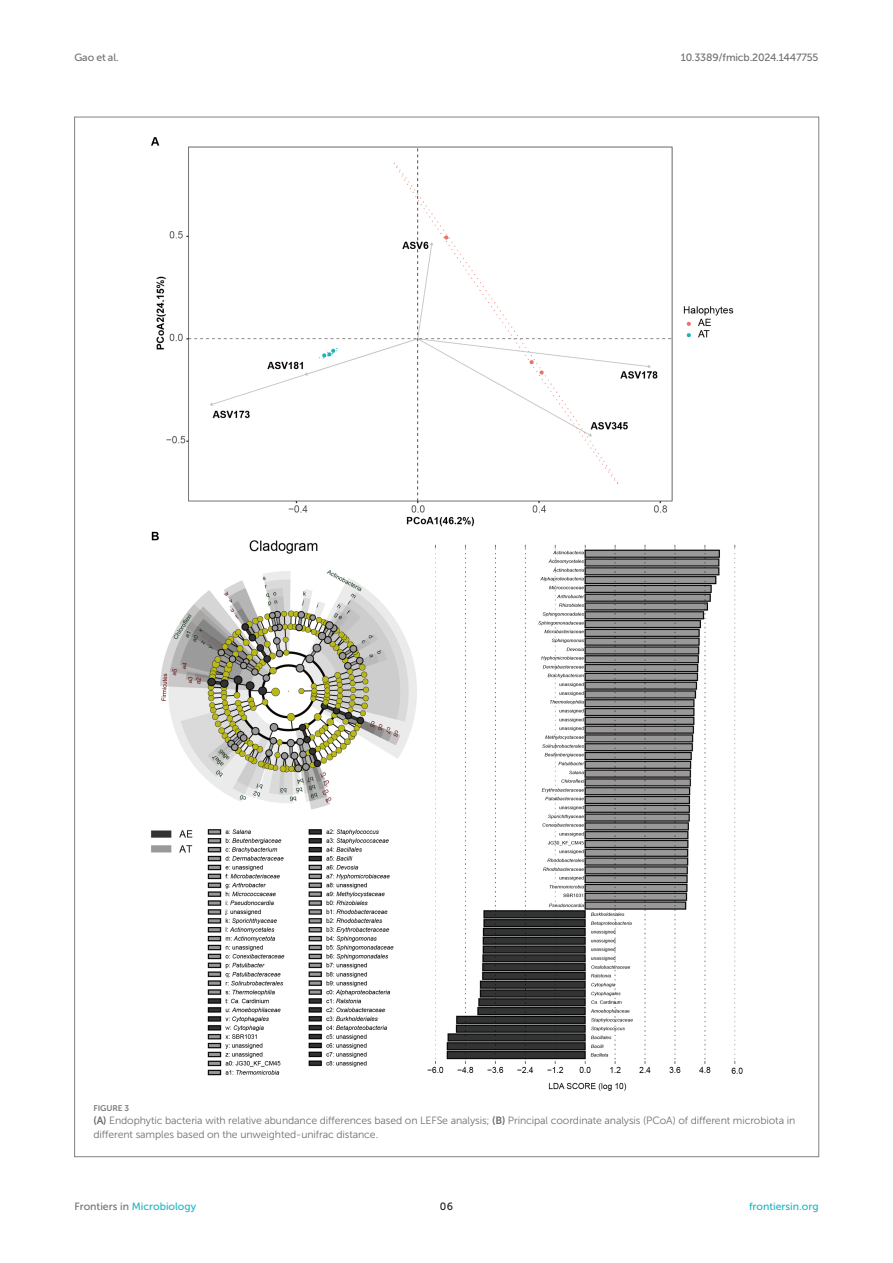
<style>
.page{position:relative;width:893px;height:1263px;background:#fff}
.page>*{position:absolute;margin:0;border:0;box-sizing:border-box;transform-origin:0 0}
.FIG_LEG{font:10.5px/13.5px "Museo Sans 300";letter-spacing:-.01em;color:#706f70}
.t1{font:10.5px "Museo Sans 500";color:#1db5c3}
.t2{font:10.5px "Museo Sans 500";letter-spacing:-.015em;color:#706f70}
.t3{font:10.5px "Museo Sans 500";color:#1b1c1b}
.FIG_HD{font:8.25px "Museo Sans 700";letter-spacing:-.01em;color:#7e7f7f}
.s1{font-family:"Museo Sans 700"}
.s2{color:#706f70}
</style>
<div class="page">
<img style="left:151px;top:137px;width:592px;height:954px">
<p class="t2" style="left:74px;top:51px;width:46px">Gao et al.</p>
<p class="t2" style="left:681px;top:51px;width:139px">10.3389/fmicb.2024.1447755</p>
<p class="FIG_HD" style="left:94px;top:1103px;width:37px">FIGURE 3</p>
<p class="FIG_LEG" style="left:94px;top:1114px;width:703px"><span class="s1">(A)</span> Endophytic bacteria with relative abundance differences based on LEFSe analysis; <span class="s1">(B)</span> Principal coordinate analysis (PCoA) of different microbiota in different samples based on the unweighted-unifrac distance.</p>
<p class="t1" style="left:74px;top:1200px;width:123px"><span class="s2">Frontiers in</span> Microbiology</p>
<p class="t3" style="left:440px;top:1200px;width:15px">06</p>
<p class="t1" style="left:749px;top:1200px;width:71px">frontiersin.org</p>
</div>
